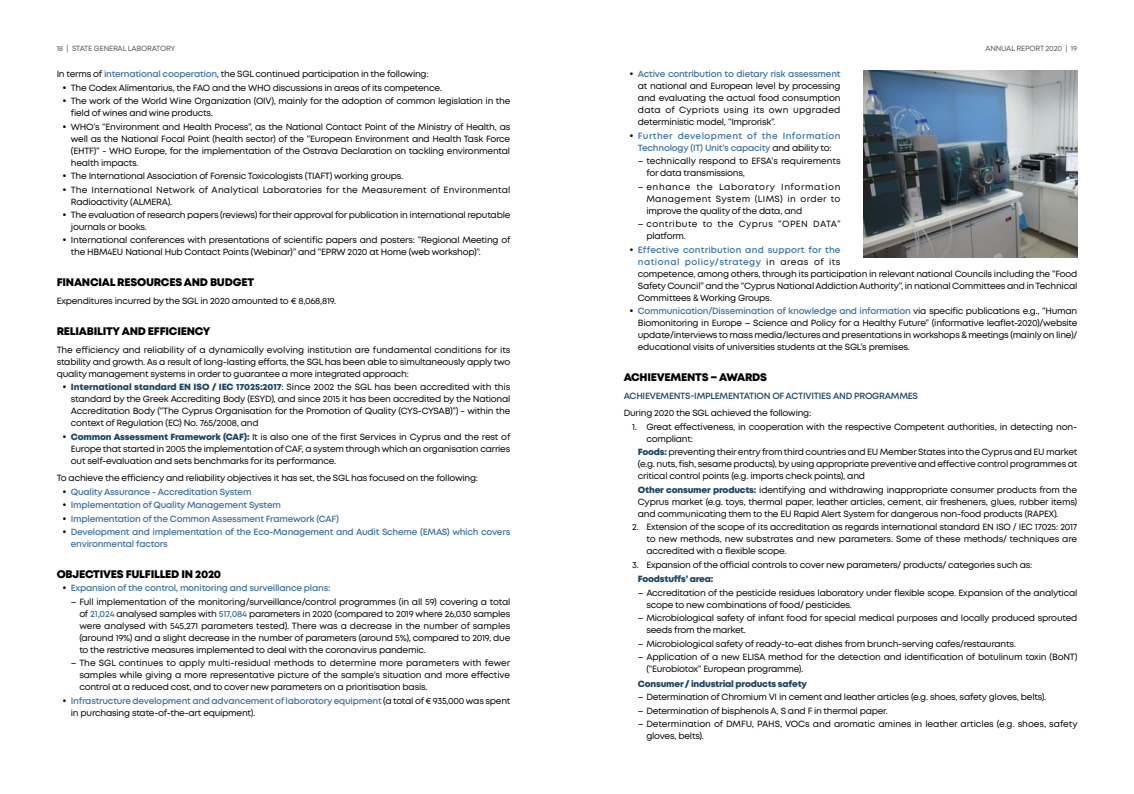
<style>
.page{position:relative;width:1134px;height:794px;background:#fff}
.page>*{position:absolute;margin:0;border:0;box-sizing:border-box;transform-origin:0 0}
.t1{font:800 11px "Mont";letter-spacing:-.02em;color:#000}
.t2{font:9px/12px "Mont";letter-spacing:-.025em;color:#000;text-align:justify}
.t3{font:600 9px/13.4px "Mont";letter-spacing:-.025em;color:#3b71a0}
.t4{font:9px/13.4px "Mont";color:#000}
.t5{font:9px/12px "Mont";letter-spacing:-.005em;color:#000}
.t6{font:600 9px/12px "Mont";letter-spacing:.035em;color:#3b71a0}
.t7{font:600 9px "Mont";letter-spacing:-.025em;color:#1d4565}
.t8{font:800 9px "Mont";letter-spacing:-.02em;color:#1d4565}
.t9{font:9px/12px "Mont";letter-spacing:.045em;color:#000}
.t10{font:7.5px "Mont";letter-spacing:-.025em;color:#58595b}
.s1{font-weight:600;color:#3b71a0}
.s2{font-weight:800;color:#1d4565}
.s3{font-weight:400;color:#000}
</style>
<div class="page">
<img style="left:863px;top:71px;width:214px;height:186px">
<p class="t10" style="left:57px;top:44px;width:120px">18 | STATE GENERAL LABORATORY</p>
<p class="t10" style="left:985px;top:44px;width:93px">ANNUAL REPORT 2020 | 19</p>
<p class="t2" style="left:71px;top:68px;width:441px;line-height:13.4px;text-align:left;text-indent:-14px">In terms of <span class="s1">international cooperation</span>, the SGL continued participation in the following:<br>The Codex Alimentarius, the FAO and the WHO discussions in areas of its competence.<br>The work of the World Wine Organization (OIV), mainly for the adoption of common legislation in the</p>
<p class="t2" style="left:71px;top:106px;width:441px;line-height:13.4px">field of wines and wine products.<br>WHO’s “Environment and Health Process”, as the National Contact Point of the Ministry of Health, as</p>
<p class="t2" style="left:71px;top:133px;width:441px">well as the National Focal Point (health sector) of the “European Environment and Health Task Force (EHTF)” - WHO Europe, for the implementation of the Ostrava Declaration on tackling environmental health impacts.</p>
<p class="t4" style="left:71px;top:169px;width:441px">The International Association of Forensic Toxicologists (TIAFT) working groups.<br>The International Network of Analytical Laboratories for the Measurement of Environmental</p>
<p class="t2" style="left:71px;top:195px;width:441px;line-height:13.4px">Radioactivity (ALMERA).<br>The evaluation of research papers (reviews) for their approval for publication in international reputable</p>
<p class="t2" style="left:71px;top:220px;width:441px;line-height:13.4px">journals or books.<br>International conferences with presentations of scientific papers and posters: “Regional Meeting of</p>
<p class="t2" style="left:71px;top:246px;width:412px">the HBM4EU National Hub Contact Points (Webinar)” and “EPRW 2020 at Home (web workshop)”.</p>
<p class="t1" style="left:57px;top:275px;width:199px">FINANCIAL RESOURCES AND BUDGET</p>
<p class="t2" style="left:57px;top:295px;width:281px">Expenditures incurred by the SGL in 2020 amounted to € 8,068,819.</p>
<p class="t1" style="left:57px;top:324px;width:155px">RELIABILITY AND EFFICIENCY</p>
<p class="t2" style="left:57px;top:344px;width:455px">The efficiency and reliability of a dynamically evolving institution are fundamental conditions for its stability and growth. As a result of long-lasting efforts, the SGL has been able to simultaneously apply two quality management systems in order to guarantee a more integrated approach:</p>
<p class="t2" style="left:71px;top:381px;width:441px"><span class="s2">International standard EN ISO / IEC 17025:2017</span>: Since 2002 the SGL has been accredited with this standard by the Greek Accrediting Body (ESYD), and since 2015 it has been accredited by the National Accreditation Body (“The Cyprus Organisation for the Promotion of Quality (CYS-CYSAB)”) - within the context of Regulation (EC) No. 765/2008, and</p>
<p class="t2" style="left:71px;top:430px;width:441px"><span class="s2">Common Assessment Framework (CAF):</span> It is also one of the first Services in Cyprus and the rest of Europe that started in 2005 the implementation of CAF, a system through which an organisation carries out self-evaluation and sets benchmarks for its performance.</p>
<p class="t2" style="left:57px;top:472px;width:423px">To achieve the efficiency and reliability objectives it has set, the SGL has focused on the following:</p>
<p class="t3" style="left:71px;top:485px;width:441px">Quality Assurance - Accreditation System<br>Implementation of Quality Management System<br>Implementation of the Common Assessment Framework (CAF)<br>Development and implementation of the Eco-Management and Audit Scheme (EMAS) which covers</p>
<p class="t3" style="left:71px;top:537px;width:99px">environmental factors</p>
<p class="t1" style="left:57px;top:567px;width:166px">OBJECTIVES FULFILLED IN 2020</p>
<p class="t3" style="left:71px;top:581px;width:261px">Expansion of the control, monitoring and surveillance plans:</p>
<p class="t2" style="left:79px;top:596px;width:433px;text-indent:-9px">– Full implementation of the monitoring/surveillance/control programmes (in all 59) covering a total of <span class="s1">21,024</span> analysed samples with <span class="s1">517,084</span> parameters in 2020 (compared to 2019 where 26,030 samples were analysed with 545,271 parameters tested). There was a decrease in the number of samples (around 19%) and a slight decrease in the number of parameters (around 5%), compared to 2019, due to the restrictive measures implemented to deal with the coronavirus pandemic.</p>
<p class="t2" style="left:79px;top:657px;width:432px;text-indent:-9px">– The SGL continues to apply multi-residual methods to determine more parameters with fewer samples while giving a more representative picture of the sample’s situation and more effective control at a reduced cost, and to cover new parameters on a prioritisation basis.</p>
<p class="t2" style="left:71px;top:694px;width:441px"><span class="s1">Infrastructure development and advancement of laboratory equipment</span> (a total of € 935,000 was spent in purchasing state-of-the-art equipment).</p>
<p class="t3" style="left:638px;top:68px;width:204px">Active contribution to dietary risk assessment</p>
<p class="t2" style="left:638px;top:80px;width:204px">at national and European level by processing and evaluating the actual food consumption data of Cypriots using its own upgraded deterministic model, “Improrisk”.</p>
<p class="t6" style="left:638px;top:130px;width:204px">Further development of the Information<br>Technology (IT) Unit’s capacity <span class="s3">and ability to:</span></p>
<p class="t2" style="left:646px;top:155px;width:196px;text-indent:-9px">– technically respond to EFSA’s requirements for data transmissions,</p>
<p class="t2" style="left:646px;top:181px;width:196px;text-indent:-9px">– enhance the Laboratory Information Management System (LIMS) in order to improve the quality of the data, and</p>
<p class="t9" style="left:646px;top:218px;width:196px;text-indent:-9px">– contribute to the Cyprus “OPEN DATA” platform.</p>
<p class="t2" style="left:638px;top:243px;width:441px;text-align:left"><span class="s1">Effective contribution and support for the<br>national policy/strategy</span> in areas of its<br>competence, among others, through its participation in relevant national Councils including the “Food Safety Council” and the “Cyprus National Addiction Authority”, in national Committees and in Technical Committees &amp; Working Groups.</p>
<p class="t2" style="left:638px;top:305px;width:441px"><span class="s1">Communication/Dissemination of knowledge and information</span> via specific publications e.g., “Human Biomonitoring in Europe – Science and Policy for a Healthy Future” (informative leaflet-2020)/website update/interviews to mass media/lectures and presentations in workshops &amp; meetings (mainly on line)/ educational visits of universities students at the SGL’s premises.</p>
<p class="t1" style="left:624px;top:370px;width:145px">ACHIEVEMENTS – AWARDS</p>
<p class="t7" style="left:624px;top:390px;width:296px">ACHIEVEMENTS-IMPLEMENTATION OF ACTIVITIES AND PROGRAMMES</p>
<p class="t2" style="left:624px;top:407px;width:189px">During 2020 the SGL achieved the following:</p>
<p class="t2" style="left:646px;top:421px;width:432px;text-indent:-14px">1. Great effectiveness, in cooperation with the respective Competent authorities, in detecting non&shy;compliant:</p>
<p class="t2" style="left:638px;top:446px;width:441px"><span class="s2">Foods:</span> preventing their entry from third countries and EU Member States into the Cyprus and EU market (e.g. nuts, fish, sesame products), by using appropriate preventive and effective control programmes at critical control points (e.g. imports check points), and</p>
<p class="t2" style="left:638px;top:483px;width:441px"><span class="s2">Other consumer products:</span> identifying and withdrawing inappropriate consumer products from the Cyprus market (e.g. toys, thermal paper, leather articles, cement, air fresheners, glues, rubber items) and communicating them to the EU Rapid Alert System for dangerous non-food products (RAPEX).</p>
<p class="t2" style="left:646px;top:521px;width:432px;text-indent:-14px">2. Extension of the scope of its accreditation as regards international standard EN ISO / IEC 17025: 2017 to new methods, new substrates and new parameters. Some of these methods/ techniques are accredited with a flexible scope.</p>
<p class="t2" style="left:632px;top:558px;width:402px">3. Expansion of the official controls to cover new parameters/ products/ categories such as:</p>
<p class="t8" style="left:638px;top:573px;width:77px">Foodstuffs’ area:</p>
<p class="t2" style="left:646px;top:586px;width:432px;text-indent:-9px">– Accreditation of the pesticide residues laboratory under flexible scope. Expansion of the analytical scope to new combinations of food/ pesticides.</p>
<p class="t2" style="left:646px;top:612px;width:432px;text-indent:-9px">– Microbiological safety of infant food for special medical purposes and locally produced sprouted seeds from the market.</p>
<p class="t2" style="left:638px;top:637px;width:379px">– Microbiological safety of ready-to-eat dishes from brunch-serving cafes/restaurants.</p>
<p class="t2" style="left:646px;top:651px;width:433px;text-indent:-9px">– Application of a new ELISA method for the detection and identification of botulinum toxin (BoNT) (“Eurobiotox” European programme).</p>
<p class="t8" style="left:638px;top:678px;width:171px">Consumer / industrial products safety</p>
<p class="t2" style="left:638px;top:691px;width:410px">– Determination of Chromium VI in cement and leather articles (e.g. shoes, safety gloves, belts).</p>
<p class="t2" style="left:638px;top:704px;width:252px">– Determination of bisphenols A, S and F in thermal paper.</p>
<p class="t5" style="left:646px;top:718px;width:433px;text-indent:-9px">– Determination of DMFU, PAHS, VOCs and aromatic amines in leather articles (e.g. shoes, safety gloves, belts).</p>
</div>
